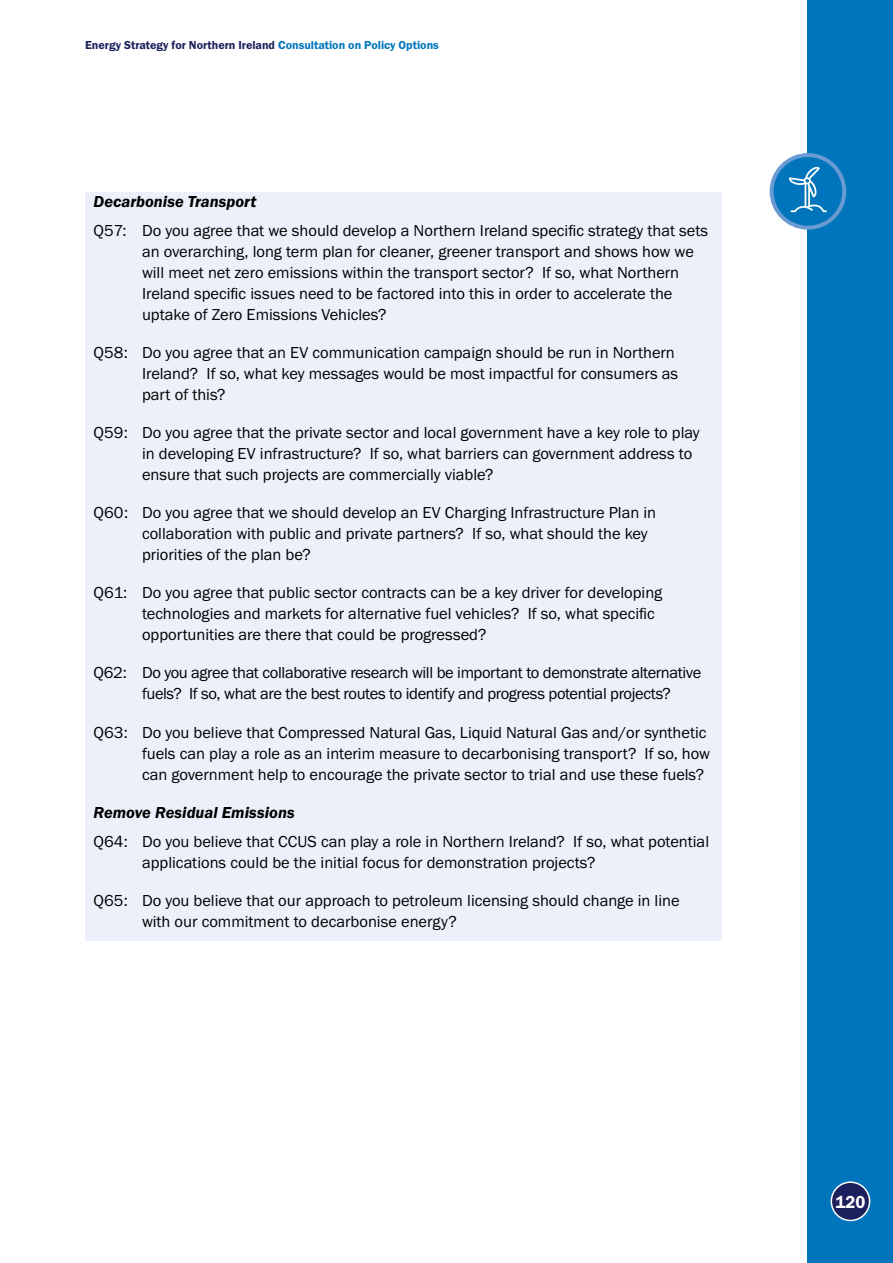
<style>
.page{position:relative;width:893px;height:1263px;background:#fff}
.page>*{position:absolute;margin:0;border:0;box-sizing:border-box;transform-origin:0 0}
.t1{font:18px "Franklin Gothic URW Dem";color:#fff;scale:.94 1}
.P_-_Indented_shaded{font:16.5px/21px "Franklin Gothic URW Boo";color:#000}
.P_-_Indented_shaded-2{font:16.5px/21px "Franklin Gothic URW Boo";letter-spacing:-.02em;color:#000}
.P_-_Indented_shaded-3{font:16.5px "Franklin Gothic URW Dem Ita";color:#000}
.t2{font:12px "Franklin Gothic URW Dem";color:#1c205c}
.s1{color:#006fb7}
.s2{color:#0075bc}
</style>
<div class="page">
<div style="left:808px;top:0;width:85px;height:1263px;background:#0075bc"></div>
<div style="left:772px;top:155px;width:72px;height:73px;background:#0075bc;border-radius:50%"></div>
<div style="left:770px;top:153px;width:76px;height:77px;border:4px solid #699bd2;border-radius:50%"></div>
<svg style="left:789px;top:167px;width:38px;height:45px"></svg>
<div style="left:831px;top:1182px;width:39px;height:38px;background:#1c205c;border-radius:50%"></div>
<div style="left:831px;top:1181px;width:39px;height:40px;border:2px solid #fff;border-radius:50%"></div>
<div style="left:86px;top:192px;width:636px;height:29px;background:#ecf0fa"></div>
<div style="left:86px;top:212px;width:636px;height:122px;background:#ecf0fa"></div>
<div style="left:86px;top:334px;width:636px;height:80px;background:#ecf0fa"></div>
<div style="left:86px;top:414px;width:636px;height:80px;background:#ecf0fa"></div>
<div style="left:86px;top:494px;width:636px;height:80px;background:#ecf0fa"></div>
<div style="left:86px;top:574px;width:636px;height:80px;background:#ecf0fa"></div>
<div style="left:86px;top:654px;width:636px;height:59px;background:#ecf0fa"></div>
<div style="left:86px;top:713px;width:636px;height:80px;background:#ecf0fa"></div>
<div style="left:86px;top:793px;width:636px;height:38px;background:#ecf0fa"></div>
<div style="left:86px;top:823px;width:636px;height:59px;background:#ecf0fa"></div>
<div style="left:86px;top:882px;width:636px;height:59px;background:#ecf0fa"></div>
<p class="t2" style="left:85px;top:38px;width:355px">Energy Strategy for Northern Ireland <span class="s1">C</span><span class="s2">onsultation on Policy Options</span></p>
<p class="P_-_Indented_shaded-3" style="left:94px;top:191px;width:164px">Decarbonise Transport</p>
<p class="P_-_Indented_shaded" style="left:142px;top:220px;width:568px;text-indent:-48px">Q57: Do you agree that we should develop a Northern Ireland specific strategy that sets an overarching, long term plan for cleaner, greener transport and shows how we will meet net zero emissions within the transport sector? If so, what Northern Ireland specific issues need to be factored into this in order to accelerate the uptake of Zero Emissions Vehicles?</p>
<p class="P_-_Indented_shaded" style="left:142px;top:342px;width:538px;text-indent:-48px">Q58: Do you agree that an EV communication campaign should be run in Northern<br>Ireland? If so, what key messages would be most impactful for consumers as part of this?</p>
<p class="P_-_Indented_shaded" style="left:142px;top:422px;width:559px;text-indent:-48px">Q59: Do you agree that the private sector and local government have a key role to play in developing EV infrastructure? If so, what barriers can government address to ensure that such projects are commercially viable?</p>
<p class="P_-_Indented_shaded" style="left:142px;top:502px;width:516px;text-indent:-48px">Q60: Do you agree that we should develop an EV Charging Infrastructure Plan in collaboration with public and private partners? If so, what should the key priorities of the plan be?</p>
<p class="P_-_Indented_shaded" style="left:142px;top:582px;width:522px;text-indent:-48px">Q61: Do you agree that public sector contracts can be a key driver for developing technologies and markets for alternative fuel vehicles? If so, what specific opportunities are there that could be progressed?</p>
<p class="P_-_Indented_shaded-2" style="left:142px;top:662px;width:561px;text-indent:-48px">Q62: Do you agree that collaborative research will be important to demonstrate alternative fuels? If so, what are the best routes to identify and progress potential projects?</p>
<p class="P_-_Indented_shaded" style="left:142px;top:721px;width:570px;text-indent:-48px">Q63: Do you believe that Compressed Natural Gas, Liquid Natural Gas and/or synthetic fuels can play a role as an interim measure to decarbonising transport? If so, how can government help to encourage the private sector to trial and use these fuels?</p>
<p class="P_-_Indented_shaded-3" style="left:94px;top:801px;width:203px">Remove Residual Emissions</p>
<p class="P_-_Indented_shaded" style="left:142px;top:831px;width:569px;text-indent:-48px">Q64: Do you believe that CCUS can play a role in Northern Ireland? If so, what potential applications could be the initial focus for demonstration projects?</p>
<p class="P_-_Indented_shaded" style="left:142px;top:890px;width:539px;text-indent:-48px">Q65: Do you believe that our approach to petroleum licensing should change in line with our commitment to decarbonise energy?</p>
<p class="t1" style="left:835px;top:1191px;width:33px">120</p>
</div>
